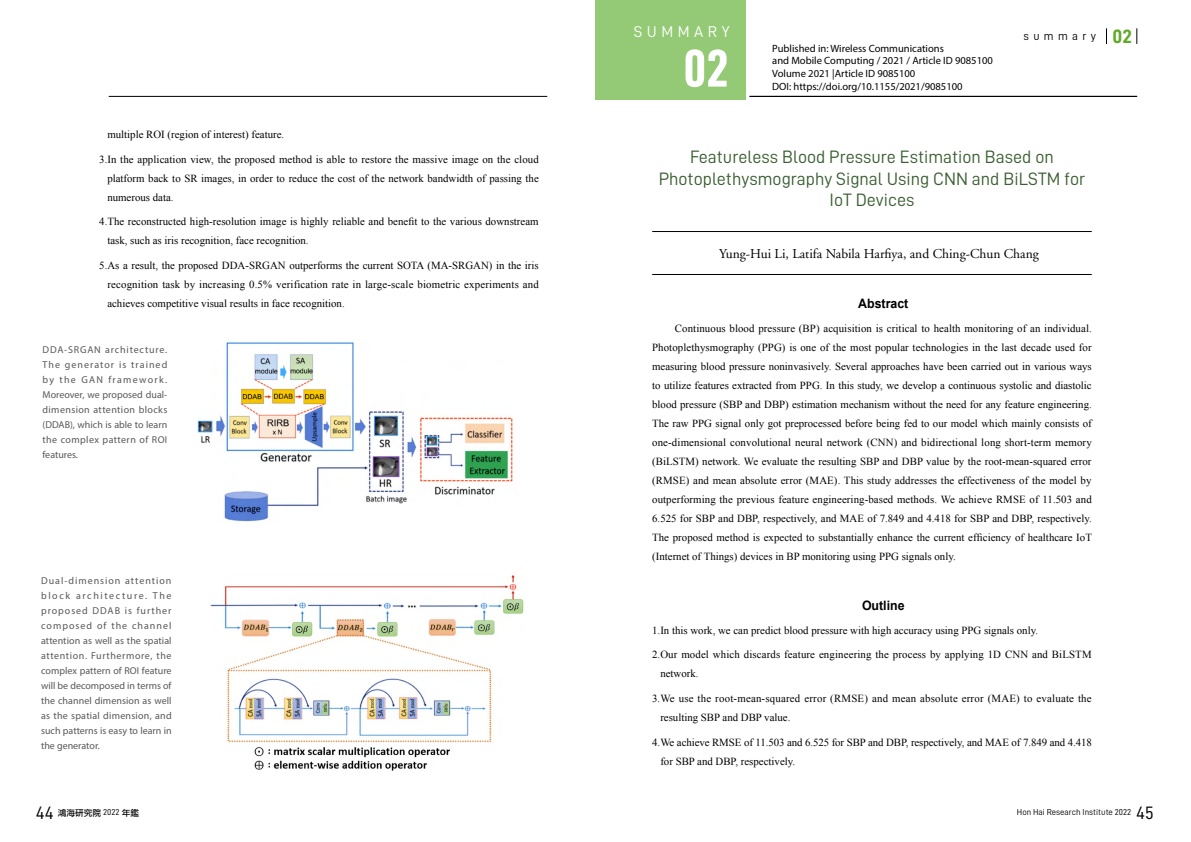
<style>
.page{position:relative;width:1191px;height:842px;background:#fff}
.page>*{position:absolute;margin:0;border:0;box-sizing:border-box;transform-origin:0 0}
.t1{font:53.1px "D DIN Condensed Bold";color:#fff;scale:1.05 1}
.t2{font:18px/21.6px "D DIN";color:#3b5f32;text-align:center}
.t3{font:15.7px "D DIN";letter-spacing:.29em;color:#fff}
.t4{font:13.5px "Adobe Garamond";color:#000}
.t5{font:700 13px "Arial";color:#000;scale:.95 1}
.t6{font:11.9px "D DIN";letter-spacing:.365em;color:#000}
.t7{font:10.8px/19px "Times New Roman";color:#000;text-align:justify}
.t8{font:10.8px/19px "Times New Roman";letter-spacing:.02em;color:#000}
.t9{font:10.6px/12.7px "Myriad Pro";color:#000}
.t10{font:10px/15px "Myriad Pro";color:#595757;text-align:justify}
.t11{font:8.7px "D DIN";color:#000}
.t12{font:8.7px "DF Li Hei Std W5";color:#000}
.s1{font-family:"D DIN Bold";font-size:19.3px;color:#62a928}
.s2{font-family:"D DIN";font-size:18px}
.s3{font-family:"D DIN"}
.s4{font-size:18px}
</style>
<div class="page">
<img style="left:210px;top:575px;width:314px;height:196px">
<img style="left:197px;top:342px;width:316px;height:180px">
<hr style="left:109px;top:96px;width:438px;height:1px;background:#000">
<svg style="left:1136px;top:28px;width:1px;height:16px"></svg>
<svg style="left:1106px;top:28px;width:1px;height:16px"></svg>
<hr style="left:652px;top:231px;width:439px;height:1px;background:#000">
<hr style="left:652px;top:274px;width:439px;height:1px;background:#000">
<div style="left:595px;top:0;width:151px;height:99px;background:#94ca75"></div>
<hr style="left:749px;top:96px;width:388px;height:1px;background:#000">
<p class="t7" style="left:107px;top:125px;width:178px">multiple ROI (region of interest) feature.</p>
<p class="t7" style="left:107px;top:149px;width:433px;text-indent:-8px">3. In the application view, the proposed method is able to restore the massive image on the cloud platform back to SR images, in order to reduce the cost of the network bandwidth of passing the numerous data.</p>
<p class="t7" style="left:107px;top:212px;width:433px;text-indent:-8px">4. The reconstructed high-resolution image is highly reliable and benefit to the various downstream task, such as iris recognition, face recognition.</p>
<p class="t7" style="left:107px;top:256px;width:433px;text-indent:-8px">5. As a result, the proposed DDA-SRGAN outperforms the current SOTA (MA-SRGAN) in the iris recognition task by increasing 0.5% verification rate in large-scale biometric experiments and achieves competitive visual results in face recognition.</p>
<p class="t10" style="left:43px;top:342px;width:126px">DDA-SRGAN architecture.<br>The generator is trained by the GAN framework.<br>Moreover, we proposed dual&shy;dimension attention blocks (DDAB), which is able to learn the complex pattern of ROI features.</p>
<p class="t10" style="left:41px;top:573px;width:132px">Dual-dimension attention block architecture. The proposed DDAB is further composed of the channel attention as well as the spatial attention. Furthermore, the complex pattern of ROI feature will be decomposed in terms of the channel dimension as well as the spatial dimension, and such patterns is easy to learn in the generator.</p>
<h3 class="t3" style="left:634px;top:23px;width:97px">SUMMARY</h3>
<h1 class="t1" style="left:683px;top:39px;width:44px">02</h1>
<p class="t9" style="left:772px;top:42px;width:222px">Published in: Wireless Communications<br>and Mobile Computing / 2021 / Article ID 9085100<br>Volume 2021 |Article ID 9085100<br>DOI: https://doi.org/10.1155/2021/9085100</p>
<p class="t6" style="left:1023px;top:29px;width:110px">summary <span class="s1">02</span></p>
<h2 class="t2" style="left:658px;top:146px;width:428px">Featureless Blood Pressure Estimation Based on<br>Photoplethysmography Signal Using CNN and BiLSTM for<br>IoT Devices</h2>
<p class="t4" style="left:719px;top:247px;width:321px">Yung-Hui Li, Latifa Nabila Harfiya, and Ching-Chun Chang</p>
<p class="t5" style="left:858px;top:295px;width:54px">Abstract</p>
<p class="t7" style="left:652px;top:318px;width:441px;text-indent:23px">Continuous blood pressure (BP) acquisition is critical to health monitoring of an individual.<br>Photoplethysmography (PPG) is one of the most popular technologies in the last decade used for measuring blood pressure noninvasively. Several approaches have been carried out in various ways to utilize features extracted from PPG. In this study, we develop a continuous systolic and diastolic blood pressure (SBP and DBP) estimation mechanism without the need for any feature engineering.<br>The raw PPG signal only got preprocessed before being fed to our model which mainly consists of one-dimensional convolutional neural network (CNN) and bidirectional long short-term memory (BiLSTM) network. We evaluate the resulting SBP and DBP value by the root-mean-squared error (RMSE) and mean absolute error (MAE). This study addresses the effectiveness of the model by outperforming the previous feature engineering-based methods. We achieve RMSE of 11.503 and 6.525 for SBP and DBP, respectively, and MAE of 7.849 and 4.418 for SBP and DBP, respectively.<br>The proposed method is expected to substantially enhance the current efficiency of healthcare IoT (Internet of Things) devices in BP monitoring using PPG signals only.</p>
<p class="t5" style="left:862px;top:597px;width:46px">Outline</p>
<p class="t7" style="left:652px;top:620px;width:387px">1.In this work, we can predict blood pressure with high accuracy using PPG signals only.</p>
<p class="t7" style="left:660px;top:645px;width:433px;text-indent:-8px">2. Our model which discards feature engineering the process by applying 1D CNN and BiLSTM network.</p>
<p class="t8" style="left:660px;top:689px;width:433px;text-indent:-8px">3. We use the root-mean-squared error (RMSE) and mean absolute error (MAE) to evaluate the resulting SBP and DBP value.</p>
<p class="t7" style="left:660px;top:732px;width:433px;text-indent:-8px">4. We achieve RMSE of 11.503 and 6.525 for SBP and DBP, respectively, and MAE of 7.849 and 4.418 for SBP and DBP, respectively.</p>
<p class="t12" style="left:36px;top:808px;width:105px"><span class="s2">44</span> 鴻海研究院 <span class="s3">2022</span> 年鑑</p>
<p class="t11" style="left:1017px;top:808px;width:138px">Hon Hai Research Institute 2022 <span class="s4">45</span></p>
</div>
